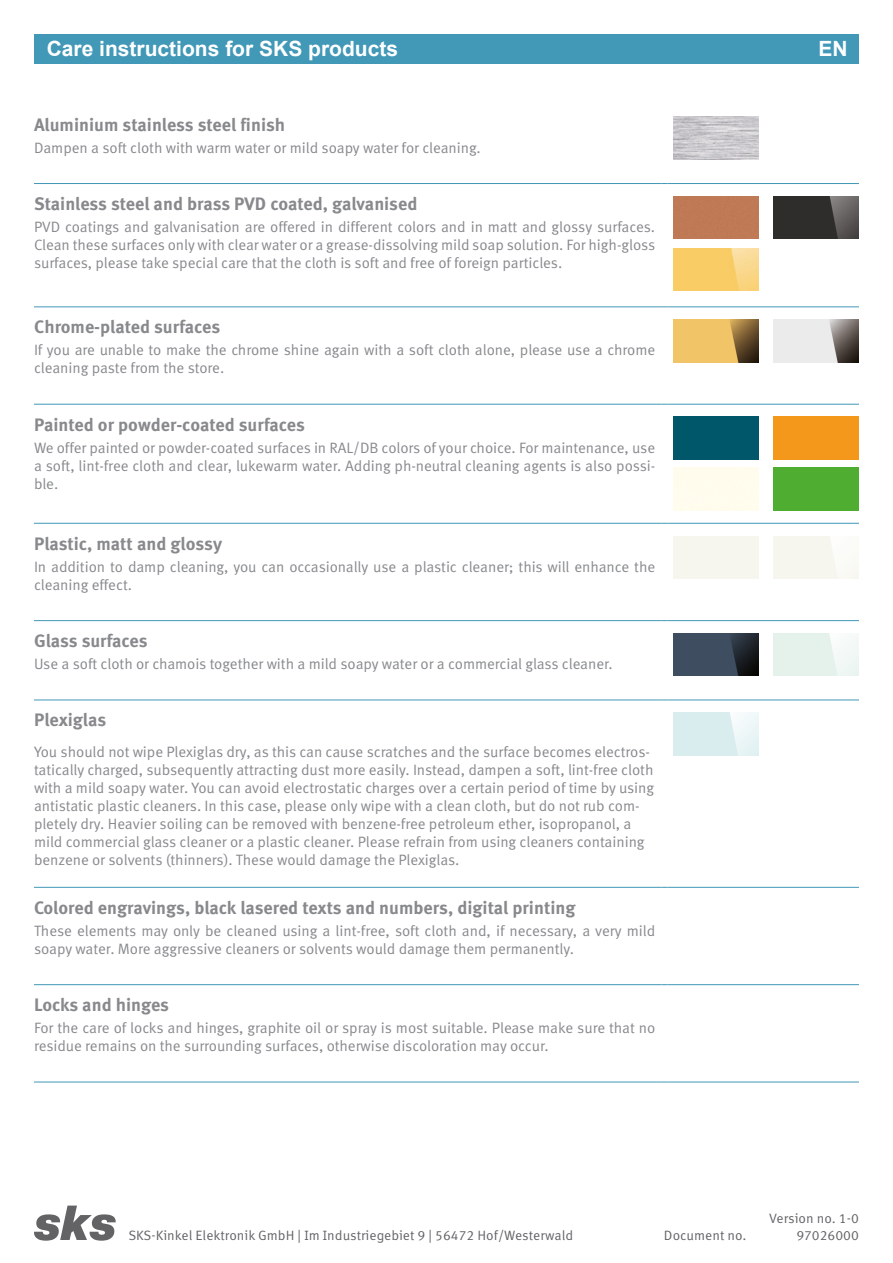
<style>
.page{position:relative;width:893px;height:1263px;background:#fff}
.page>*{position:absolute;margin:0;border:0;box-sizing:border-box;transform-origin:0 0}
.t1{font:700 21px "Arial";color:#fff}
.Überschrift_1{font:700 18px "Meta OT";color:#87898c}
.Absatz_unter_Ü1{font:15px/18px "Meta OT";letter-spacing:-.005em;color:#87898c}
.Überschrift_1-2{font:15px/18px "Meta OT";letter-spacing:-.005em;color:#87898c}
.t2{font:13.5px "Meta Correspondence Pro";color:#636366}
</style>
<div class="page">
<svg style="left:34px;top:1205px;width:82px;height:36px"></svg>
<div style="left:34px;top:34px;width:825px;height:30px;background:#4198b7"></div>
<hr style="left:34px;top:183px;width:627px;height:1px;background:#4198b7">
<hr style="left:668px;top:183px;width:191px;height:1px;background:#4198b7">
<hr style="left:34px;top:306px;width:627px;height:1px;background:#4198b7">
<hr style="left:668px;top:306px;width:191px;height:1px;background:#4198b7">
<hr style="left:34px;top:404px;width:627px;height:1px;background:#4198b7">
<hr style="left:668px;top:404px;width:191px;height:1px;background:#4198b7">
<hr style="left:34px;top:523px;width:627px;height:1px;background:#4198b7">
<hr style="left:668px;top:523px;width:191px;height:1px;background:#4198b7">
<hr style="left:34px;top:620px;width:627px;height:1px;background:#4198b7">
<hr style="left:668px;top:620px;width:191px;height:1px;background:#4198b7">
<hr style="left:34px;top:700px;width:627px;height:1px;background:#4198b7">
<hr style="left:668px;top:700px;width:191px;height:1px;background:#4198b7">
<hr style="left:34px;top:887px;width:627px;height:1px;background:#4198b7">
<hr style="left:668px;top:887px;width:191px;height:1px;background:#4198b7">
<hr style="left:34px;top:984px;width:627px;height:1px;background:#4198b7">
<hr style="left:668px;top:984px;width:191px;height:1px;background:#4198b7">
<hr style="left:34px;top:1082px;width:627px;height:1px;background:#4198b7">
<hr style="left:668px;top:1082px;width:191px;height:1px;background:#4198b7">
<img style="left:674px;top:117px;width:85px;height:42px">
<div style="left:674px;top:196px;width:85px;height:43px;background:#bf7955"></div>
<img style="left:773px;top:196px;width:86px;height:43px">
<img style="left:674px;top:248px;width:85px;height:43px">
<img style="left:674px;top:320px;width:85px;height:42px">
<img style="left:773px;top:320px;width:86px;height:42px">
<div style="left:674px;top:417px;width:85px;height:42px;background:#005769"></div>
<div style="left:773px;top:417px;width:86px;height:42px;background:#f4981b"></div>
<div style="left:773px;top:468px;width:86px;height:42px;background:#4fae32"></div>
<img style="left:674px;top:633px;width:85px;height:43px">
<img style="left:773px;top:633px;width:86px;height:43px">
<img style="left:674px;top:713px;width:85px;height:42px">
<h1 class="t1" style="left:47px;top:34px;width:353px">Care instructions for SKS products</h1>
<p class="Überschrift_1" style="left:34px;top:113px;width:253px">Aluminium stainless steel finish</p>
<p class="Absatz_unter_Ü1" style="left:34px;top:139px;width:448px">Dampen a soft cloth with warm water or mild soapy water for cleaning.</p>
<p class="Überschrift_1" style="left:34px;top:192px;width:385px">Stainless steel and brass PVD coated, galvanised</p>
<p class="Absatz_unter_Ü1" style="left:34px;top:218px;width:623px;text-align:justify">PVD coatings and galvanisation are offered in different colors and in matt and glossy surfaces.<br>Clean these surfaces only with clear water or a grease-dissolving mild soap solution. For high-gloss surfaces, please take special care that the cloth is soft and free of foreign particles.</p>
<p class="Überschrift_1" style="left:34px;top:316px;width:188px">Chrome-plated surfaces</p>
<p class="Absatz_unter_Ü1" style="left:34px;top:341px;width:623px">If you are unable to make the chrome shine again with a soft cloth alone, please use a chrome cleaning paste from the store.</p>
<p class="Überschrift_1" style="left:34px;top:413px;width:272px">Painted or powder-coated surfaces</p>
<p class="Absatz_unter_Ü1" style="left:34px;top:439px;width:623px;text-align:justify">We offer painted or powder-coated surfaces in RAL/DB colors of your choice. For maintenance, use a soft, lint-free cloth and clear, lukewarm water. Adding ph-neutral cleaning agents is also possi&shy;ble.</p>
<p class="Überschrift_1" style="left:34px;top:532px;width:190px">Plastic, matt and glossy</p>
<p class="Absatz_unter_Ü1" style="left:34px;top:558px;width:623px">In addition to damp cleaning, you can occasionally use a plastic cleaner; this will enhance the cleaning effect.</p>
<p class="Überschrift_1" style="left:34px;top:629px;width:115px">Glass surfaces</p>
<p class="Absatz_unter_Ü1" style="left:34px;top:655px;width:580px">Use a soft cloth or chamois together with a mild soapy water or a commercial glass cleaner.</p>
<p class="Überschrift_1" style="left:34px;top:709px;width:74px">Plexiglas</p>
<p class="Überschrift_1-2" style="left:34px;top:743px;width:622px">You should not wipe Plexiglas dry, as this can cause scratches and the surface becomes electros&shy;tatically charged, subsequently attracting dust more easily. Instead, dampen a soft, lint-free cloth with a mild soapy water. You can avoid electrostatic charges over a certain period of time by using antistatic plastic cleaners. In this case, please only wipe with a clean cloth, but do not rub com&shy;pletely dry. Heavier soiling can be removed with benzene-free petroleum ether, isopropanol, a mild commercial glass cleaner or a plastic cleaner. Please refrain from using cleaners containing benzene or solvents (thinners). These would damage the Plexiglas.</p>
<p class="Überschrift_1" style="left:34px;top:896px;width:543px">Colored engravings, black lasered texts and numbers, digital printing</p>
<p class="Absatz_unter_Ü1" style="left:34px;top:922px;width:623px">These elements may only be cleaned using a lint-free, soft cloth and, if necessary, a very mild soapy water. More aggressive cleaners or solvents would damage them permanently.</p>
<p class="Überschrift_1" style="left:34px;top:993px;width:137px">Locks and hinges</p>
<p class="Absatz_unter_Ü1" style="left:34px;top:1019px;width:623px">For the care of locks and hinges, graphite oil or spray is most suitable. Please make sure that no residue remains on the surrounding surfaces, otherwise discoloration may occur.</p>
<h1 class="t1" style="left:819px;top:34px;width:31px">EN</h1>
<p class="t2" style="left:769px;top:1208px;width:91px">Version no. 1-0</p>
<p class="t2" style="left:128px;top:1224px;width:446px">SKS-Kinkel Elektronik GmbH | Im Industriegebiet 9 | 56472 Hof/Westerwald</p>
<p class="t2" style="left:664px;top:1224px;width:84px">Document no.</p>
<p class="t2" style="left:796px;top:1224px;width:64px">97026000</p>
</div>
